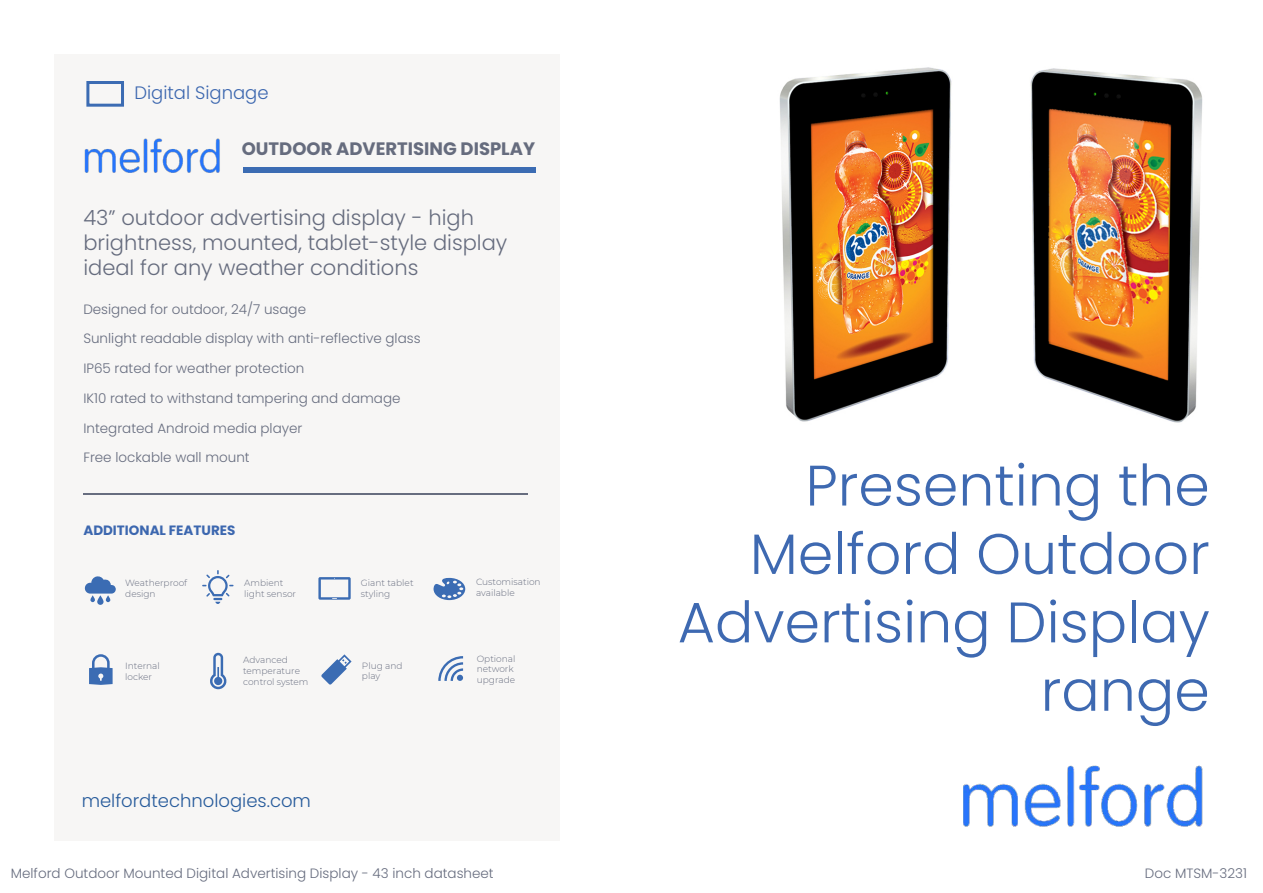
<style>
.page{position:relative;width:1263px;height:893px;background:#fff}
.page>*{position:absolute;margin:0;border:0;box-sizing:border-box;transform-origin:0 0}
.t1{font:300 57px/68.4px "Poppins";color:#3e69b1;text-align:right}
.t2{font:300 21px/25.2px "Poppins";color:#666c7e}
.t3{font:700 18px "Poppins";color:#666c7e}
.t4{font:300 18px "Poppins";color:#275b9b}
.t5{font:300 18px "Poppins";color:#3c67af}
.t6{font:300 13.5px/29.7px "Poppins";color:#676d7f}
.t7{font:700 13.5px "Poppins";color:#3c67af}
.t8{font:300 9px/10.8px "Montserrat";color:#676d7f}
</style>
<div class="page">
<div style="left:54px;top:54px;width:505px;height:786px;background:#f7f6f5"></div>
<img style="left:963px;top:765px;width:240px;height:62px">
<img style="left:84px;top:138px;width:136px;height:35px">
<div style="left:86px;top:81px;width:38px;height:26px;border:3px solid #3c6cb3"></div>
<div style="left:243px;top:167px;width:292px;height:6px;background:#3c6cb3"></div>
<hr style="left:83px;top:493px;width:445px;height:2px;background:#676d7f">
<svg style="left:321px;top:654px;width:31px;height:31px"></svg>
<svg style="left:202px;top:570px;width:31px;height:34px"></svg>
<svg style="left:438px;top:656px;width:25px;height:25px"></svg>
<svg style="left:433px;top:578px;width:32px;height:22px"></svg>
<svg style="left:210px;top:653px;width:17px;height:36px"></svg>
<svg style="left:89px;top:654px;width:24px;height:31px"></svg>
<div style="left:97px;top:595px;width:7px;height:10px;background:#3b6cb3;border-radius:3px"></div>
<svg style="left:85px;top:576px;width:31px;height:26px"></svg>
<img style="left:779px;top:67px;width:173px;height:355px">
<img style="left:1030px;top:68px;width:173px;height:355px">
<svg style="left:318px;top:577px;width:33px;height:23px"></svg>
<h3 class="t5" style="left:134px;top:82px;width:136px">Digital Signage</h3>
<h3 class="t3" style="left:242px;top:138px;width:295px">OUTDOOR ADVERTISING DISPLAY</h3>
<h2 class="t2" style="left:83px;top:205px;width:425px">43” outdoor advertising display - high brightness, mounted, tablet-style display ideal for any weather conditions</h2>
<p class="t6" style="left:83px;top:294px;width:339px">Designed for outdoor, 24/7 usage<br>Sunlight readable display with anti-reflective glass</p>
<p class="t6" style="left:83px;top:354px;width:319px">IP65 rated for weather protection<br>IK10 rated to withstand tampering and damage</p>
<p class="t6" style="left:83px;top:413px;width:221px">Integrated Android media player<br>Free lockable wall mount</p>
<p class="t7" style="left:83px;top:522px;width:154px">ADDITIONAL FEATURES</p>
<p class="t8" style="left:125px;top:577px;width:63px">Weatherproof design</p>
<p class="t8" style="left:244px;top:577px;width:53px">Ambient light sensor</p>
<p class="t8" style="left:361px;top:577px;width:54px">Giant tablet styling</p>
<p class="t8" style="left:476px;top:576px;width:66px">Customisation available</p>
<p class="t8" style="left:125px;top:660px;width:36px">Internal locker</p>
<p class="t8" style="left:243px;top:654px;width:67px">Advanced temperature control system</p>
<p class="t8" style="left:362px;top:660px;width:42px">Plug and play</p>
<p class="t8" style="left:477px;top:653px;width:40px">Optional network upgrade</p>
<h3 class="t4" style="left:82px;top:790px;width:231px">melfordtechnologies.com</h3>
<h1 class="t1" style="left:678px;top:452px;width:533px">Presenting the<br>Melford Outdoor<br>Advertising Display range</h1>
<p class="t6" style="left:11px;top:859px;width:484px">Melford Outdoor Mounted Digital Advertising Display - 43 inch datasheet</p>
<p class="t6" style="left:1145px;top:859px;width:104px">Doc MTSM-3231</p>
</div>
